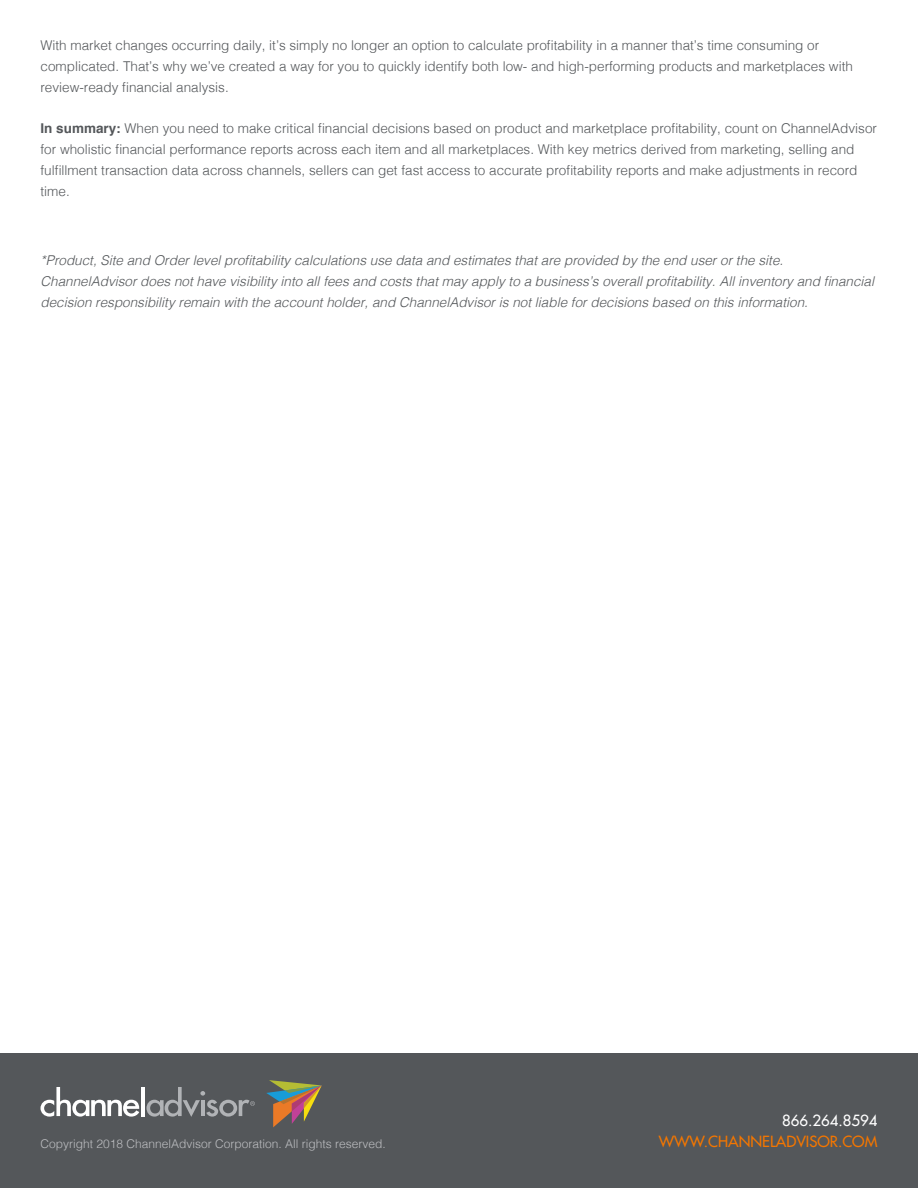
<style>
.page{position:relative;width:918px;height:1188px;background:#fff}
.page>*{position:absolute;margin:0;border:0;box-sizing:border-box;transform-origin:0 0}
.Copy{font:500 15px "Futura Std";color:#f47600}
.Copy-2{font:500 15px "Futura Std";color:#fff}
.Copy-3{font:300 13.5px/21px "Helvetica";color:#54575a}
.Copy-4{font:italic 300 13.5px/21px "Helvetica";color:#54575a}
.t1{font:300 12px "Helvetica";color:#bcbdc0}
.s1{font-weight:700}
</style>
<div class="page">
<div style="left:0;top:1053px;width:918px;height:135px;background:#54575a"></div>
<svg style="left:266px;top:1080px;width:56px;height:47px"></svg>
<svg style="left:40px;top:1087px;width:99px;height:30px"></svg>
<hr style="left:141px;top:1087px;width:3px;height:29px;background:#fff">
<svg style="left:147px;top:1087px;width:108px;height:30px"></svg>
<p class="Copy-3" style="left:40px;top:34px;width:814px">With market changes occurring daily, it’s simply no longer an option to calculate profitability in a manner that’s time consuming or complicated. That’s why we’ve created a way for you to quickly identify both low- and high-performing products and marketplaces with review-ready financial analysis.</p>
<p class="Copy-3" style="left:40px;top:117px;width:838px"><span class="s1">In summary:</span> When you need to make critical financial decisions based on product and marketplace profitability, count on ChannelAdvisor for wholistic financial performance reports across each item and all marketplaces. With key metrics derived from marketing, selling and fulfillment transaction data across channels, sellers can get fast access to accurate profitability reports and make adjustments in record time.</p>
<p class="Copy-4" style="left:40px;top:249px;width:835px">*Product, Site and Order level profitability calculations use data and estimates that are provided by the end user or the site.<br>ChannelAdvisor does not have visibility into all fees and costs that may apply to a business’s overall profitability. All inventory and financial decision responsibility remain with the account holder, and ChannelAdvisor is not liable for decisions based on this information.</p>
<p class="t1" style="left:40px;top:1133px;width:347px">Copyright 2018 ChannelAdvisor Corporation. All rights reserved.</p>
<p class="Copy-2" style="left:782px;top:1111px;width:97px">866.264.8594</p>
<p class="Copy" style="left:659px;top:1132px;width:220px">WWW.CHANNELADVISOR.COM</p>
</div>
